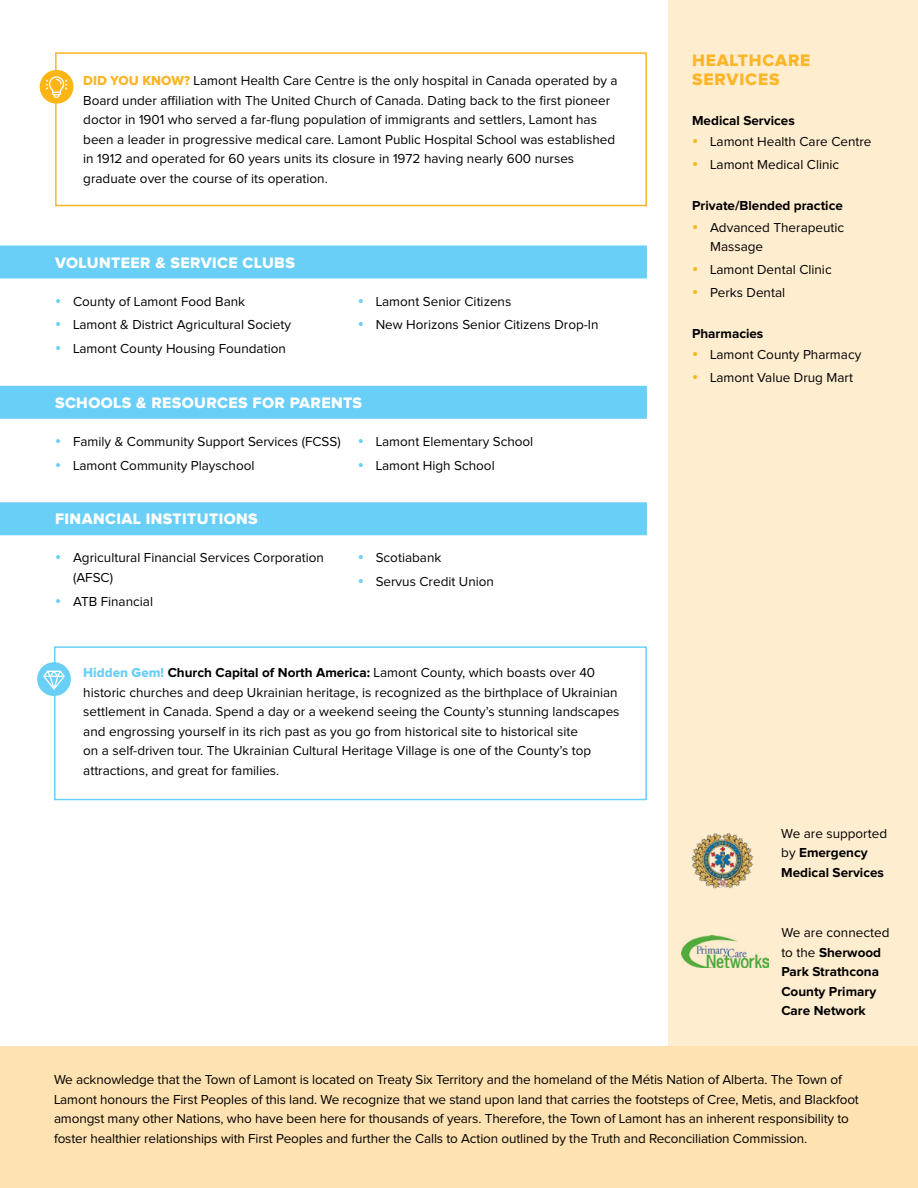
<style>
.page{position:relative;width:918px;height:1188px;background:#fff}
.page>*{position:absolute;margin:0;border:0;box-sizing:border-box;transform-origin:0 0}
.t1{font:17.25px/19.5px "Proxima Nova Extrabld";letter-spacing:.05em;color:#fcb526}
.t2{font:15.75px "Proxima Nova Extrabld";letter-spacing:.025em;color:#fff}
.t3{font:13.5px/19.5px "Proxima Nova";color:#000}
.t4{font:700 13.5px/19.5px "Proxima Nova";color:#000}
.s1{font-family:"Proxima Nova Extrabld";color:#fcb526}
.s2{font-family:"Proxima Nova Extrabld";color:#6acff6}
.s3{font-weight:700}
.s4{font-weight:400}
</style>
<div class="page">
<div style="left:55px;top:52px;width:592px;height:154px;border:2px solid #fcb526"></div>
<div style="left:669px;top:0;width:249px;height:1085px;background:#ffedd0"></div>
<div style="left:0;top:1046px;width:918px;height:142px;background:#ffe2b1"></div>
<img style="left:682px;top:935px;width:86px;height:33px">
<div style="left:40px;top:70px;width:33px;height:34px;background:#fcb515;border-radius:50%"></div>
<svg style="left:46px;top:76px;width:21px;height:22px"></svg>
<div style="left:0;top:245px;width:647px;height:33px;background:#6acff6"></div>
<div style="left:0;top:386px;width:647px;height:33px;background:#6acff6"></div>
<div style="left:0;top:502px;width:647px;height:33px;background:#6acff6"></div>
<img style="left:668px;top:800px;width:86px;height:120px">
<div style="left:54px;top:646px;width:593px;height:154px;border:2px solid #6acff6"></div>
<div style="left:37px;top:662px;width:34px;height:34px;background:#6acff6;border-radius:50%"></div>
<svg style="left:43px;top:671px;width:22px;height:19px"></svg>
<p class="t3" style="left:83px;top:71px;width:536px"><span class="s1">DID YOU KNOW?</span> Lamont Health Care Centre is the only hospital in Canada operated by a Board under affiliation with The United Church of Canada. Dating back to the first pioneer doctor in 1901 who served a far-flung population of immigrants and settlers, Lamont has been a leader in progressive medical care. Lamont Public Hospital School was established in 1912 and operated for 60 years units its closure in 1972 having nearly 600 nurses graduate over the course of its operation.</p>
<p class="t2" style="left:55px;top:255px;width:241px">VOLUNTEER &amp; SERVICE CLUBS</p>
<p class="t3" style="left:73px;top:290px;width:220px;line-height:23.9px">County of Lamont Food Bank<br>Lamont &amp; District Agricultural Society<br>Lamont County Housing Foundation</p>
<p class="t3" style="left:376px;top:290px;width:224px;line-height:23.9px">Lamont Senior Citizens<br>New Horizons Senior Citizens Drop-In</p>
<p class="t2" style="left:55px;top:396px;width:309px">SCHOOLS &amp; RESOURCES FOR PARENTS</p>
<p class="t3" style="left:73px;top:430px;width:269px;line-height:23.9px">Family &amp; Community Support Services (FCSS)<br>Lamont Community Playschool</p>
<p class="t3" style="left:376px;top:430px;width:159px;line-height:23.9px">Lamont Elementary School<br>Lamont High School</p>
<p class="t2" style="left:55px;top:512px;width:204px">FINANCIAL INSTITUTIONS</p>
<p class="t3" style="left:73px;top:549px;width:252px">Agricultural Financial Services Corporation (AFSC)</p>
<p class="t3" style="left:73px;top:592px;width:82px">ATB Financial</p>
<p class="t3" style="left:376px;top:546px;width:120px;line-height:23.9px">Scotiabank<br>Servus Credit Union</p>
<p class="t3" style="left:83px;top:664px;width:538px"><span class="s2">Hidden Gem!</span> <span class="s3">Church Capital of North America:</span> Lamont County, which boasts over 40 historic churches and deep Ukrainian heritage, is recognized as the birthplace of Ukrainian settlement in Canada. Spend a day or a weekend seeing the County’s stunning landscapes and engrossing yourself in its rich past as you go from historical site to historical site<br>on a self-driven tour. The Ukrainian Cultural Heritage Village is one of the County’s top attractions, and great for families.</p>
<p class="t1" style="left:692px;top:51px;width:120px">HEALTHCARE<br>SERVICES</p>
<p class="t4" style="left:692px;top:112px;width:104px">Medical Services</p>
<p class="t3" style="left:710px;top:131px;width:163px;line-height:22.8px">Lamont Health Care Centre<br>Lamont Medical Clinic</p>
<p class="t4" style="left:692px;top:197px;width:152px">Private/Blended practice</p>
<p class="t3" style="left:710px;top:218px;width:136px">Advanced Therapeutic<br>Massage</p>
<p class="t3" style="left:710px;top:258px;width:123px;line-height:22.8px">Lamont Dental Clinic<br>Perks Dental</p>
<p class="t4" style="left:692px;top:324px;width:73px">Pharmacies</p>
<p class="t3" style="left:710px;top:344px;width:153px;line-height:22.8px">Lamont County Pharmacy<br>Lamont Value Drug Mart</p>
<p class="t4" style="left:781px;top:824px;width:107px"><span class="s4">We are supported by</span> Emergency<br>Medical Services</p>
<p class="t4" style="left:781px;top:923px;width:110px"><span class="s4">We are connected to the</span> Sherwood<br>Park Strathcona<br>County Primary<br>Care Network</p>
<p class="t3" style="left:54px;top:1071px;width:806px">We acknowledge that the Town of Lamont is located on Treaty Six Territory and the homeland of the Métis Nation of Alberta. The Town of Lamont honours the First Peoples of this land. We recognize that we stand upon land that carries the footsteps of Cree, Metis, and Blackfoot amongst many other Nations, who have been here for thousands of years. Therefore, the Town of Lamont has an inherent responsibility to foster healthier relationships with First Peoples and further the Calls to Action outlined by the Truth and Reconciliation Commission.</p>
</div>
